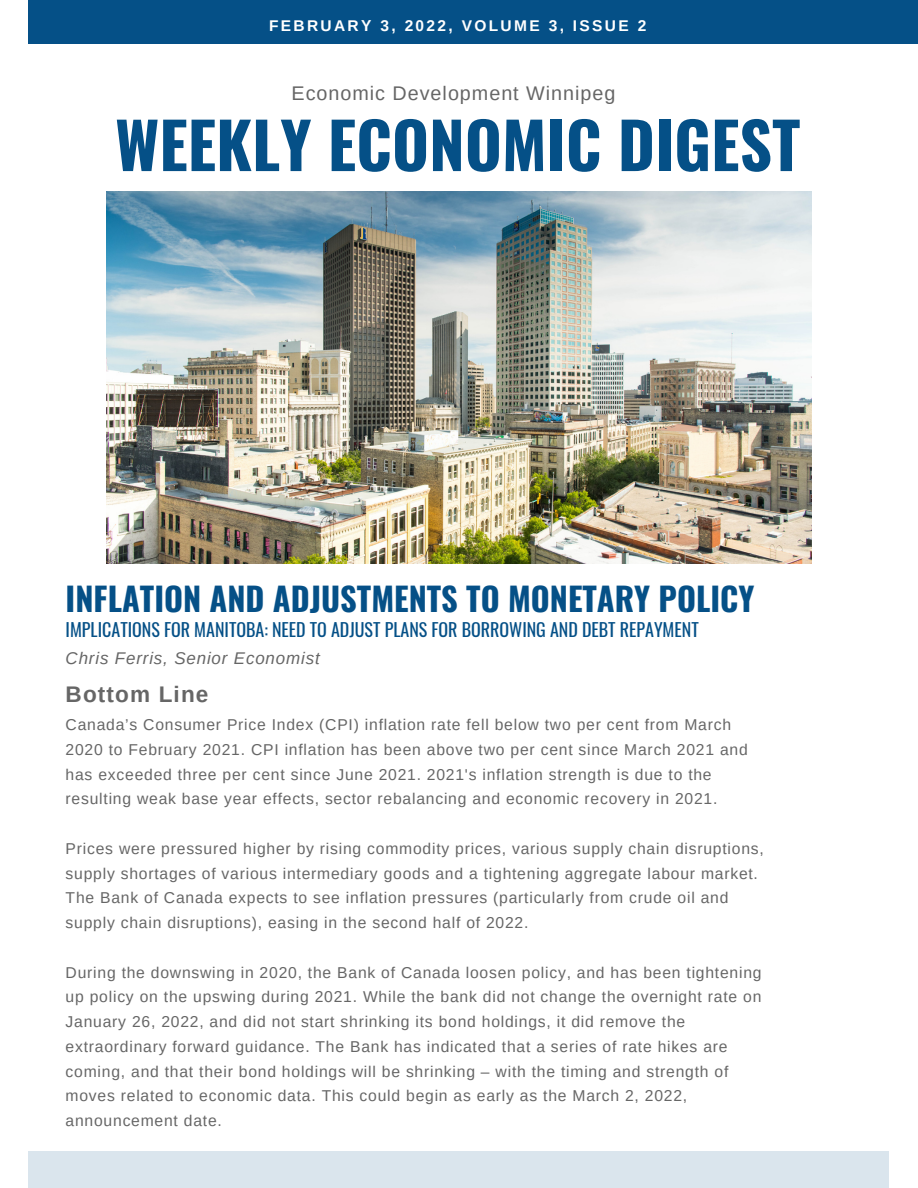
<style>
.page{position:relative;width:918px;height:1188px;background:#fff}
.page>*{position:absolute;margin:0;border:0;box-sizing:border-box;transform-origin:0 0}
.t1{font:700 63.45px "Oswald";color:#055087}
.t2{font:700 32.4px "Oswald";color:#055087}
.t3{font:700 22.5px "Arimo";letter-spacing:.05em;color:#666}
.t4{font:19.8px "Arimo";letter-spacing:.05em;color:#666}
.t5{font:18px "Oswald";color:#055087}
.t6{font:italic 16.95px "Arimo";letter-spacing:.05em;color:#666}
.t7{font:15.75px/24.8px "Arimo";letter-spacing:.05em;color:#666}
.t8{font:700 15.45px "Arimo";letter-spacing:.15em;color:#fff}
</style>
<div class="page">
<div style="left:29px;top:0;width:889px;height:44px;background:#055087"></div>
<div style="left:29px;top:1152px;width:860px;height:36px;background:#dae5ed"></div>
<img style="left:106px;top:191px;width:706px;height:372px">
<p class="t8" style="left:269px;top:17px;width:379px">FEBRUARY 3, 2022, VOLUME 3, ISSUE 2</p>
<p class="t4" style="left:292px;top:82px;width:325px">Economic Development Winnipeg</p>
<p class="t1" style="left:115px;top:95px;width:687px">WEEKLY ECONOMIC DIGEST</p>
<p class="t2" style="left:66px;top:573px;width:690px">INFLATION AND ADJUSTMENTS TO MONETARY POLICY</p>
<p class="t5" style="left:66px;top:615px;width:635px">IMPLICATIONS FOR MANITOBA: NEED TO ADJUST PLANS FOR BORROWING AND DEBT REPAYMENT</p>
<p class="t6" style="left:66px;top:648px;width:256px">Chris Ferris, Senior Economist</p>
<p class="t3" style="left:66px;top:682px;width:144px">Bottom Line</p>
<p class="t7" style="left:66px;top:712px;width:684px">Canada’s Consumer Price Index (CPI) inflation rate fell below two per cent from March 2020 to February 2021. CPI inflation has been above two per cent since March 2021 and has exceeded three per cent since June 2021. 2021's inflation strength is due to the resulting weak base year effects, sector rebalancing and economic recovery in 2021.</p>
<p class="t7" style="left:66px;top:836px;width:700px">Prices were pressured higher by rising commodity prices, various supply chain disruptions, supply shortages of various intermediary goods and a tightening aggregate labour market.<br>The Bank of Canada expects to see inflation pressures (particularly from crude oil and supply chain disruptions), easing in the second half of 2022.</p>
<p class="t7" style="left:66px;top:960px;width:698px">During the downswing in 2020, the Bank of Canada loosen policy, and has been tightening up policy on the upswing during 2021. While the bank did not change the overnight rate on January 26, 2022, and did not start shrinking its bond holdings, it did remove the extraordinary forward guidance. The Bank has indicated that a series of rate hikes are coming, and that their bond holdings will be shrinking – with the timing and strength of moves related to economic data. This could begin as early as the March 2, 2022, announcement date.</p>
</div>
